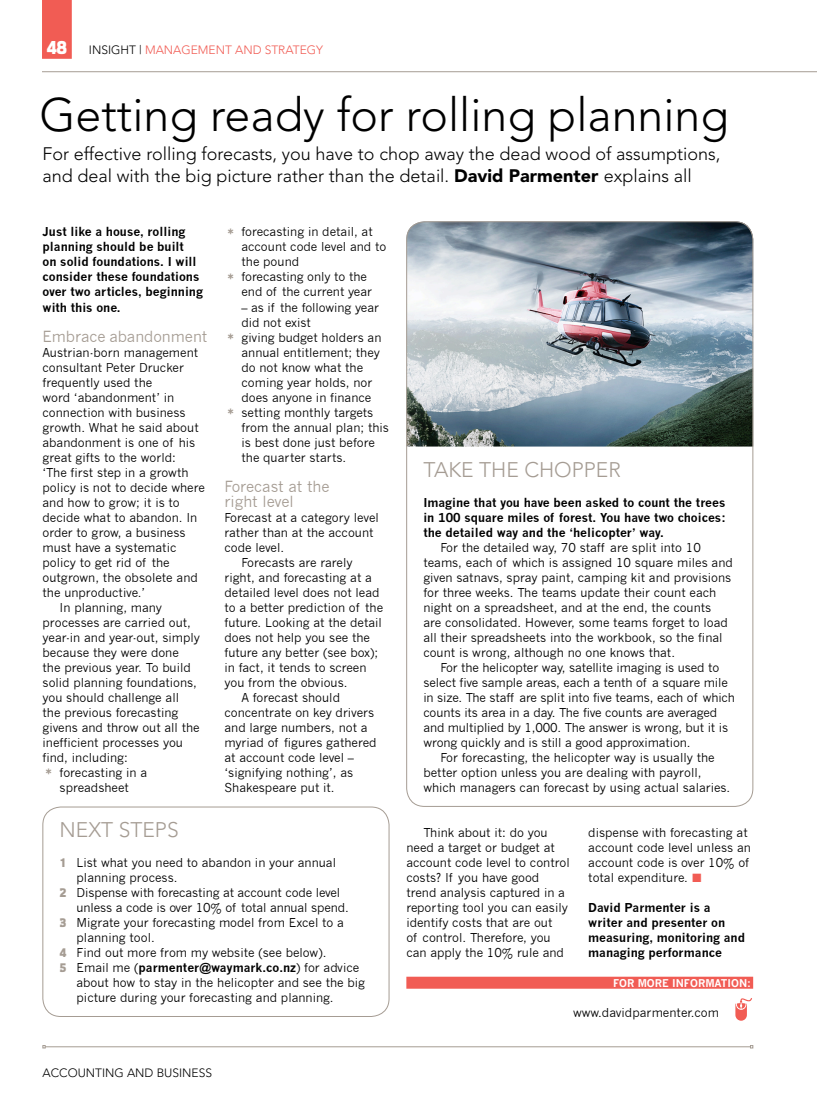
<style>
.page{position:relative;width:817px;height:1106px;background:#fff}
.page>*{position:absolute;margin:0;border:0;box-sizing:border-box;transform-origin:0 0}
.t1{font:300 46.5px "Avenir";color:#000}
.t2{font:300 21px "Avenir";color:#a59c93}
.t3{font:300 18px/21.6px "Avenir";color:#000}
.t4{font:15px/15px "News Gothic";color:#a59c93}
.t5{font:12px/15px "News Gothic";color:#000}
.t6{font:700 12px/15px "News Gothic";color:#000}
.t7{font:300 12px "Avenir";color:#f15c54}
.t8{font:300 12px "Avenir";color:#000}
.t9{font:700 10.5px "News Gothic";color:#fff}
.s1{font-family:"Cg Aquarius No 8";font-weight:400;font-size:18px;color:#fff}
.s2{color:#000}
.s3{font-weight:900}
.s4{font-family:"Cg Aquarius No 8";font-size:21px;color:#a59c93}
.s5{font-family:"Cg Aquarius No 8";color:#a59c93}
.s6{font-family:"Cg Aquarius No 8";font-weight:400;color:#a59c93}
.s7{font-weight:400}
.s8{font-family:"Arial";font-size:18px;color:#f15c54}
</style>
<div class="page">
<img style="left:406px;top:221px;width:347px;height:225px">
<div style="left:406px;top:976px;width:347px;height:12px;background:#f15c54"></div>
<svg style="left:735px;top:998px;width:17px;height:22px"></svg>
<div style="left:43px;top:806px;width:346px;height:210px;border:1px solid #a59c93;border-radius:18px"></div>
<div style="left:42px;top:0;width:30px;height:59px;background:#f15c54"></div>
<hr style="left:42px;top:71px;width:774px;height:1px;background:#a59c93">
<hr style="left:45px;top:1046px;width:705px;height:1px;background:#a59c93">
<p class="t7" style="left:47px;top:43px;width:278px"><span class="s1">48</span> <span class="s2">in sig ht |</span> manag ement an d strategy</p>
<h1 class="t1" style="left:39px;top:88px;width:691px">Getting ready for rolling planning</h1>
<h3 class="t3" style="left:43px;top:143px;width:679px">For effective rolling forecasts, you have to chop away the dead wood of assumptions, and deal with the big picture rather than the detail. <span class="s3">David Parmenter</span> explains all</h3>
<p class="t6" style="left:43px;top:224px;width:162px">Just like a house, rolling planning should be built<br>on solid foundations. I will consider these foundations over two articles, beginning with this one.</p>
<p class="t4" style="left:43px;top:328px;width:166px">Embrace abandonment</p>
<p class="t5" style="left:43px;top:345px;width:157px">Austrian-born management</p>
<p class="t5" style="left:43px;top:360px;width:143px">consultant Peter Drucker</p>
<p class="t5" style="left:43px;top:375px;width:111px">frequently used the</p>
<p class="t5" style="left:43px;top:390px;width:133px">word ‘abandonment’ in</p>
<p class="t5" style="left:43px;top:405px;width:145px">connection with business</p>
<p class="t5" style="left:43px;top:420px;width:158px">growth. What he said about</p>
<p class="t5" style="left:43px;top:435px;width:154px">abandonment is one of his</p>
<p class="t5" style="left:43px;top:450px;width:135px">great gifts to the world:</p>
<p class="t5" style="left:43px;top:465px;width:147px">‘The first step in a growth</p>
<p class="t5" style="left:43px;top:480px;width:164px">policy is not to decide where</p>
<p class="t5" style="left:43px;top:495px;width:139px">and how to grow; it is to</p>
<p class="t5" style="left:43px;top:510px;width:156px">decide what to abandon. In</p>
<p class="t5" style="left:43px;top:525px;width:145px">order to grow, a business</p>
<p class="t5" style="left:43px;top:540px;width:135px">must have a systematic</p>
<p class="t5" style="left:43px;top:555px;width:129px">policy to get rid of the</p>
<p class="t5" style="left:43px;top:570px;width:157px">outgrown, the obsolete and</p>
<p class="t5" style="left:43px;top:585px;width:104px">the unproductive.’</p>
<p class="t5" style="left:60px;top:600px;width:104px">In planning, many</p>
<p class="t5" style="left:43px;top:615px;width:150px">processes are carried out,</p>
<p class="t5" style="left:43px;top:630px;width:159px">year-in and year-out, simply</p>
<p class="t5" style="left:43px;top:645px;width:138px">because they were done</p>
<p class="t5" style="left:43px;top:660px;width:150px">the previous year. To build</p>
<p class="t5" style="left:43px;top:675px;width:156px">solid planning foundations,</p>
<p class="t5" style="left:43px;top:690px;width:138px">you should challenge all</p>
<p class="t5" style="left:43px;top:705px;width:137px">the previous forecasting</p>
<p class="t5" style="left:43px;top:720px;width:159px">givens and throw out all the</p>
<p class="t5" style="left:43px;top:735px;width:142px">inefficient processes you</p>
<p class="t5" style="left:43px;top:750px;width:87px">find, including:</p>
<p class="t5" style="left:43px;top:765px;width:106px"><span class="s4">*</span> forecasting in a</p>
<p class="t5" style="left:60px;top:780px;width:71px">spreadsheet</p>
<h2 class="t2" style="left:60px;top:817px;width:121px">Next steps</h2>
<p class="t5" style="left:224px;top:225px;width:150px"><span class="s4">*</span> forecasting in detail, at</p>
<p class="t5" style="left:241px;top:240px;width:146px">account code level and to</p>
<p class="t5" style="left:241px;top:255px;width:59px">the pound</p>
<p class="t5" style="left:224px;top:270px;width:144px"><span class="s4">*</span> forecasting only to the</p>
<p class="t5" style="left:241px;top:285px;width:132px">end of the current year</p>
<p class="t5" style="left:241px;top:300px;width:139px">– as if the following year</p>
<p class="t5" style="left:241px;top:315px;width:71px">did not exist</p>
<p class="t5" style="left:224px;top:330px;width:158px"><span class="s4">*</span> giving budget holders an</p>
<p class="t5" style="left:241px;top:345px;width:140px">annual entitlement; they</p>
<p class="t5" style="left:241px;top:360px;width:123px">do not know what the</p>
<p class="t5" style="left:241px;top:375px;width:132px">coming year holds, nor</p>
<p class="t5" style="left:241px;top:390px;width:131px">does anyone in finance</p>
<p class="t5" style="left:224px;top:405px;width:150px"><span class="s4">*</span> setting monthly targets</p>
<p class="t5" style="left:241px;top:420px;width:149px">from the annual plan; this</p>
<p class="t5" style="left:241px;top:435px;width:135px">is best done just before</p>
<p class="t5" style="left:241px;top:450px;width:106px">the quarter starts.</p>
<p class="t4" style="left:224px;top:478px;width:107px">Forecast at the right level</p>
<p class="t5" style="left:224px;top:510px;width:156px">Forecast at a category level</p>
<p class="t5" style="left:224px;top:525px;width:150px">rather than at the account</p>
<p class="t5" style="left:224px;top:540px;width:61px">code level.</p>
<p class="t5" style="left:241px;top:555px;width:113px">Forecasts are rarely</p>
<p class="t5" style="left:224px;top:570px;width:149px">right, and forecasting at a</p>
<p class="t5" style="left:224px;top:585px;width:157px">detailed level does not lead</p>
<p class="t5" style="left:224px;top:600px;width:160px">to a better prediction of the</p>
<p class="t5" style="left:224px;top:615px;width:159px">future. Looking at the detail</p>
<p class="t5" style="left:224px;top:630px;width:147px">does not help you see the</p>
<p class="t5" style="left:224px;top:645px;width:155px">future any better (see box);</p>
<p class="t5" style="left:224px;top:660px;width:144px">in fact, it tends to screen</p>
<p class="t5" style="left:224px;top:675px;width:124px">you from the obvious.</p>
<p class="t5" style="left:241px;top:690px;width:100px">A forecast should</p>
<p class="t5" style="left:224px;top:705px;width:151px">concentrate on key drivers</p>
<p class="t5" style="left:224px;top:720px;width:145px">and large numbers, not a</p>
<p class="t5" style="left:224px;top:735px;width:154px">myriad of figures gathered</p>
<p class="t5" style="left:224px;top:750px;width:131px">at account code level –</p>
<p class="t5" style="left:224px;top:765px;width:130px">‘signifying nothing’, as</p>
<p class="t5" style="left:224px;top:780px;width:112px">Shakespeare put it.</p>
<p class="t5" style="left:60px;top:855px;width:278px"><span class="s5">1</span> List what you need to abandon in your annual</p>
<p class="t5" style="left:77px;top:870px;width:102px">planning process.</p>
<p class="t5" style="left:60px;top:885px;width:282px"><span class="s5">2</span> Dispense with forecasting at account code level</p>
<p class="t5" style="left:77px;top:900px;width:274px">unless a code is over 10% of total annual spend.</p>
<p class="t5" style="left:60px;top:915px;width:286px"><span class="s5">3</span> Migrate your forecasting model from Excel to a</p>
<p class="t5" style="left:77px;top:930px;width:80px">planning tool.</p>
<p class="t5" style="left:60px;top:945px;width:268px"><span class="s5">4</span> Find out more from my website (see below).</p>
<p class="t6" style="left:60px;top:959px;width:301px"><span class="s6">5</span> <span class="s7">Email me (</span>parmenter@waymark.co.nz<span class="s7">) for advice</span></p>
<p class="t5" style="left:77px;top:975px;width:290px">about how to stay in the helicopter and see the big</p>
<p class="t5" style="left:77px;top:990px;width:258px">picture during your forecasting and planning.</p>
<h2 class="t2" style="left:423px;top:457px;width:199px">take the chopper</h2>
<p class="t6" style="left:423px;top:494px;width:304px;text-align:justify">Imagine that you have been asked to count the trees in 100 square miles of forest. You have two choices: the detailed way and the ‘helicopter’ way.</p>
<p class="t5" style="left:423px;top:540px;width:311px;text-indent:17px">For the detailed way, 70 staff are split into 10 teams, each of which is assigned 10 square miles and given satnavs, spray paint, camping kit and provisions for three weeks. The teams update their count each night on a spreadsheet, and at the end, the counts<br>are consolidated. However, some teams forget to load all their spreadsheets into the workbook, so the final count is wrong, although no one knows that.</p>
<p class="t5" style="left:440px;top:660px;width:280px">For the helicopter way, satellite imaging is used to</p>
<p class="t5" style="left:423px;top:675px;width:306px">select five sample areas, each a tenth of a square mile</p>
<p class="t5" style="left:423px;top:690px;width:313px">in size. The staff are split into five teams, each of which</p>
<p class="t5" style="left:423px;top:705px;width:295px">counts its area in a day. The five counts are averaged</p>
<p class="t5" style="left:423px;top:720px;width:306px">and multiplied by 1,000. The answer is wrong, but it is</p>
<p class="t5" style="left:423px;top:735px;width:268px">wrong quickly and is still a good approximation.</p>
<p class="t5" style="left:440px;top:750px;width:276px">For forecasting, the helicopter way is usually the</p>
<p class="t5" style="left:423px;top:765px;width:279px">better option unless you are dealing with payroll,</p>
<p class="t5" style="left:423px;top:780px;width:308px">which managers can forecast by using actual salaries.</p>
<p class="t5" style="left:406px;top:825px;width:165px;text-indent:17px">Think about it: do you need a target or budget at account code level to control costs? If you have good trend analysis captured in a reporting tool you can easily identify costs that are out<br>of control. Therefore, you can apply the 10% rule and</p>
<p class="t5" style="left:588px;top:825px;width:164px">dispense with forecasting at account code level unless an account code is over 10% of total expenditure. <span class="s8">■</span></p>
<p class="t6" style="left:588px;top:899px;width:158px">David Parmenter is a writer and presenter on measuring, monitoring and managing performance</p>
<p class="t9" style="left:613px;top:976px;width:139px">For more i nformation:</p>
<p class="t5" style="left:573px;top:1005px;width:147px">www.davidparmenter.com</p>
<p class="t8" style="left:43px;top:1065px;width:171px">Accounting an d Busin ess</p>
</div>
